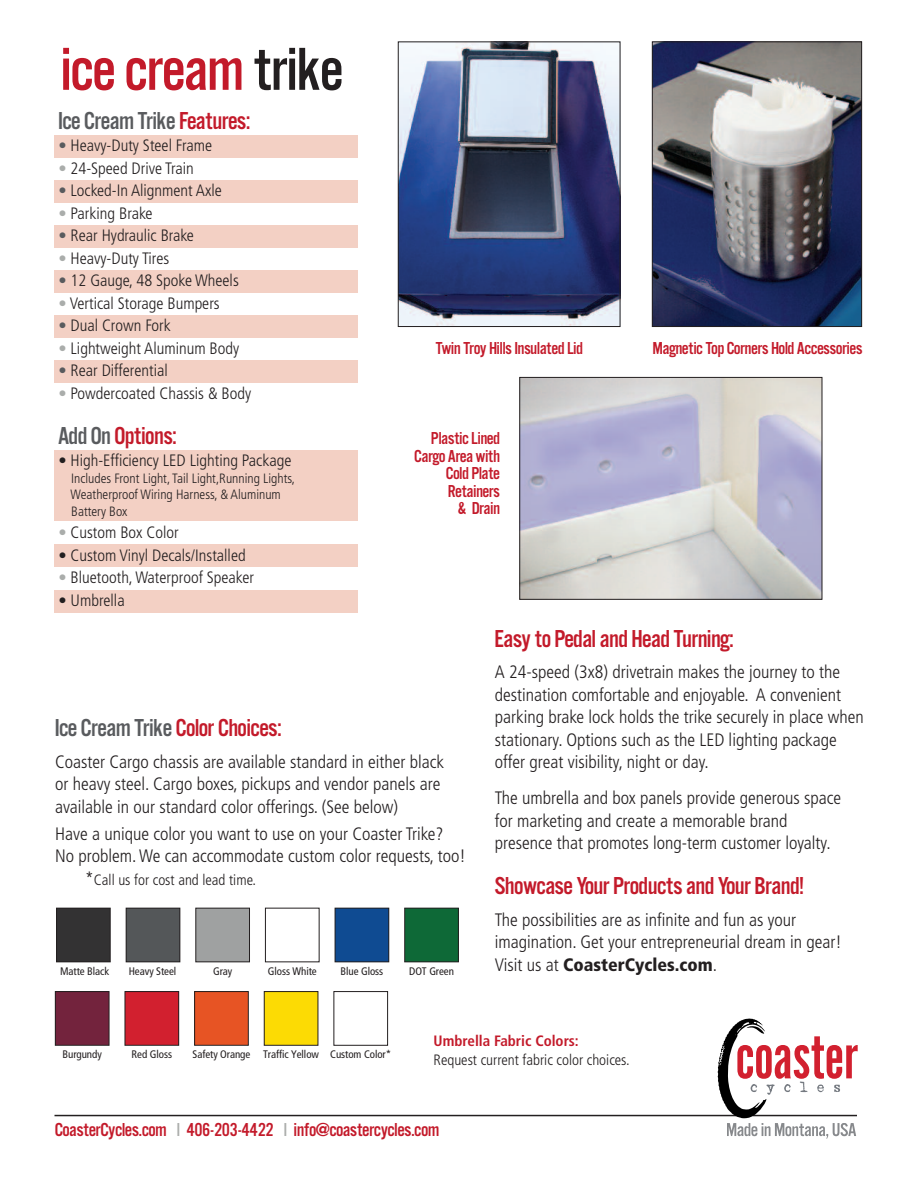
<style>
.page{position:relative;width:918px;height:1188px;background:#fff}
.page>*{position:absolute;margin:0;border:0;box-sizing:border-box;transform-origin:0 0}
.t1{font:63px "Alternate Gothic No 3";color:#c31a2a}
.t2{font:25.5px "Alternate Gothic No 3";color:#c31a2a}
.t3{font:25.5px "Alternate Gothic No 3";color:#595b5e}
.t4{font:19.5px "Alternate Gothic No 3";color:#c31a2a}
.t5{font:300 condensed 18px/22.5px "Frutiger";color:#231f20}
.t6{font:18px/17.5px "Alternate Gothic No 3";color:#c31a2a;text-align:right}
.t7{font:300 condensed 16.5px "Frutiger";color:#231f20}
.t8{font:300 condensed 15px "Frutiger";color:#231f20}
.t9{font:700 condensed 15px "Frutiger";color:#c31a2a}
.t10{font:300 condensed 13.5px/16.5px "Frutiger";color:#231f20}
.t11{font:condensed 10.95px "Frutiger";letter-spacing:-.005em;color:#231f20}
.s1{color:#231f20}
.s2{color:#c31a2a}
.s3{color:#595b5e}
.s4{color:#aaadab}
.s5{font-size:18px}
.s6{font-weight:900}
.s7{font-family:"Alternate Gothic No 2";color:#aaadab}
</style>
<div class="page">
<div style="left:54px;top:136px;width:303px;height:22px;background:#f3d0c4"></div>
<div style="left:54px;top:451px;width:303px;height:70px;background:#f3d0c4"></div>
<div style="left:54px;top:544px;width:303px;height:22px;background:#f3d0c4"></div>
<div style="left:54px;top:590px;width:303px;height:22px;background:#f3d0c4"></div>
<div style="left:54px;top:181px;width:303px;height:22px;background:#f3d0c4"></div>
<div style="left:54px;top:226px;width:303px;height:22px;background:#f3d0c4"></div>
<div style="left:54px;top:271px;width:303px;height:22px;background:#f3d0c4"></div>
<div style="left:54px;top:316px;width:303px;height:22px;background:#f3d0c4"></div>
<div style="left:54px;top:361px;width:303px;height:22px;background:#f3d0c4"></div>
<div style="left:55px;top:992px;width:54px;height:53px;background:#73233d"></div>
<div style="left:55px;top:991px;width:54px;height:55px;border:1px solid #231f20"></div>
<div style="left:125px;top:992px;width:54px;height:53px;background:#d2202f"></div>
<div style="left:125px;top:991px;width:54px;height:55px;border:1px solid #231f20"></div>
<div style="left:195px;top:992px;width:53px;height:53px;background:#e75424"></div>
<div style="left:194px;top:991px;width:55px;height:55px;border:1px solid #231f20"></div>
<div style="left:264px;top:992px;width:54px;height:53px;background:#fcdb04"></div>
<div style="left:264px;top:991px;width:54px;height:55px;border:1px solid #231f20"></div>
<div style="left:334px;top:991px;width:54px;height:55px;border:1px solid #231f20"></div>
<div style="left:57px;top:908px;width:53px;height:54px;background:#333233"></div>
<div style="left:56px;top:908px;width:55px;height:54px;border:1px solid #231f20"></div>
<div style="left:126px;top:908px;width:54px;height:54px;background:#545759"></div>
<div style="left:126px;top:908px;width:54px;height:54px;border:1px solid #231f20"></div>
<div style="left:196px;top:908px;width:54px;height:54px;background:#9fa1a1"></div>
<div style="left:196px;top:908px;width:54px;height:54px;border:1px solid #231f20"></div>
<div style="left:335px;top:908px;width:54px;height:54px;background:#0f4b92"></div>
<div style="left:335px;top:908px;width:54px;height:54px;border:1px solid #231f20"></div>
<div style="left:405px;top:908px;width:53px;height:54px;background:#0e6937"></div>
<div style="left:404px;top:908px;width:55px;height:54px;border:1px solid #231f20"></div>
<hr style="left:55px;top:1115px;width:802px;height:1px;background:#231f20">
<svg style="left:718px;top:1019px;width:140px;height:117px"></svg>
<img style="left:400px;top:43px;width:218px;height:282px">
<div style="left:398px;top:41px;width:222px;height:286px;border:1px solid #231f20"></div>
<img style="left:521px;top:379px;width:299px;height:219px">
<div style="left:519px;top:377px;width:303px;height:223px;border:1px solid #231f20"></div>
<img style="left:654px;top:43px;width:206px;height:282px">
<div style="left:652px;top:41px;width:210px;height:286px;border:1px solid #231f20"></div>
<h1 class="t1" style="left:61px;top:48px;width:283px">ice cream <span class="s1">trike</span></h1>
<h2 class="t3" style="left:58px;top:112px;width:193px">Ice Cream Trike <span class="s2">Features:</span></h2>
<p class="t7" style="left:58px;top:139px;width:155px"><span class="s3">•</span> Heavy-Duty Steel Frame</p>
<p class="t7" style="left:58px;top:161px;width:137px"><span class="s4">•</span> 24-Speed Drive Train</p>
<p class="t7" style="left:58px;top:184px;width:165px"><span class="s3">•</span> Locked-In Alignment Axle</p>
<p class="t7" style="left:58px;top:206px;width:96px"><span class="s4">•</span> Parking Brake</p>
<p class="t7" style="left:58px;top:229px;width:137px"><span class="s3">•</span> Rear Hydraulic Brake</p>
<p class="t7" style="left:58px;top:251px;width:112px"><span class="s4">•</span> Heavy-Duty Tires</p>
<p class="t7" style="left:58px;top:274px;width:182px"><span class="s3">•</span> 12 Gauge, 48 Spoke Wheels</p>
<p class="t7" style="left:58px;top:296px;width:163px"><span class="s4">•</span> Vertical Storage Bumpers</p>
<p class="t7" style="left:58px;top:319px;width:114px"><span class="s3">•</span> Dual Crown Fork</p>
<p class="t7" style="left:58px;top:341px;width:182px"><span class="s4">•</span> Lightweight Aluminum Body</p>
<p class="t7" style="left:58px;top:364px;width:111px"><span class="s3">•</span> Rear Differential</p>
<p class="t7" style="left:58px;top:386px;width:194px"><span class="s4">•</span> Powdercoated Chassis &amp; Body</p>
<h2 class="t2" style="left:58px;top:427px;width:120px"><span class="s3">Add On</span> Options:</h2>
<p class="t7" style="left:58px;top:454px;width:235px">• High-Efficiency LED Lighting Package</p>
<p class="t10" style="left:71px;top:471px;width:226px">Includes Front Light, Tail Light,Running Lights,<br>Weatherproof Wiring Harness, &amp; Aluminum<br>Battery Box</p>
<p class="t7" style="left:58px;top:526px;width:122px"><span class="s4">•</span> Custom Box Color</p>
<p class="t7" style="left:58px;top:548px;width:189px">• Custom Vinyl Decals/Installed</p>
<p class="t7" style="left:58px;top:571px;width:197px"><span class="s4">•</span> Bluetooth,Waterproof Speaker</p>
<p class="t7" style="left:58px;top:593px;width:68px">• Umbrella</p>
<p class="t6" style="left:436px;top:341px;width:149px">Twin Troy Hills Insulated Lid</p>
<p class="t6" style="left:653px;top:341px;width:211px">Magnetic Top Corners Hold Accessories</p>
<p class="t6" style="left:415px;top:431px;width:87px">Plastic Lined<br>Cargo Area with<br>Cold Plate<br>Retainers<br>&amp; Drain</p>
<h2 class="t3" style="left:55px;top:719px;width:228px">Ice Cream Trike <span class="s2">Color Choices:</span></h2>
<p class="t5" style="left:55px;top:752px;width:390px">Coaster Cargo chassis are available standard in either black or heavy steel. Cargo boxes, pickups and vendor panels are available in our standard color offerings. (See below)</p>
<p class="t5" style="left:55px;top:824px;width:412px">Have a unique color you want to use on your Coaster Trike?<br>No problem.We can accommodate custom color requests, too!</p>
<p class="t8" style="left:85px;top:874px;width:172px"><span class="s5">*</span>Call us for cost and lead time.</p>
<p class="t11" style="left:60px;top:967px;width:51px">Matte Black</p>
<p class="t11" style="left:129px;top:967px;width:49px">Heavy Steel</p>
<p class="t11" style="left:213px;top:967px;width:21px">Gray</p>
<p class="t11" style="left:268px;top:967px;width:50px">Gloss White</p>
<p class="t11" style="left:341px;top:967px;width:44px">Blue Gloss</p>
<p class="t11" style="left:409px;top:967px;width:46px">DOT Green</p>
<h2 class="t2" style="left:495px;top:630px;width:240px">Easy to Pedal and Head Turning:</h2>
<p class="t5" style="left:495px;top:662px;width:370px">A 24-speed (3x8) drivetrain makes the journey to the destination comfortable and enjoyable. A convenient parking brake lock holds the trike securely in place when stationary. Options such as the LED lighting package offer great visibility, night or day.</p>
<p class="t5" style="left:495px;top:788px;width:348px">The umbrella and box panels provide generous space for marketing and create a memorable brand presence that promotes long-term customer loyalty.</p>
<h2 class="t2" style="left:495px;top:877px;width:311px">Showcase Your Products and Your Brand!</h2>
<p class="t5" style="left:495px;top:910px;width:349px">The possibilities are as infinite and fun as your imagination. Get your entrepreneurial dream in gear!<br>Visit us at <span class="s6">CoasterCycles.com</span>.</p>
<p class="t11" style="left:63px;top:1050px;width:41px">Burgundy</p>
<p class="t11" style="left:132px;top:1050px;width:42px">Red Gloss</p>
<p class="t11" style="left:193px;top:1050px;width:200px">Safety Orange Traffic Yellow Custom Color*</p>
<p class="t9" style="left:434px;top:1035px;width:147px">Umbrella Fabric Colors:</p>
<p class="t8" style="left:434px;top:1054px;width:198px">Request current fabric color choices.</p>
<p class="t4" style="left:55px;top:1123px;width:386px">CoasterCycles.com <span class="s7">l</span> 406-203-4422 <span class="s7">l</span> info@coastercycles.com</p>
</div>
